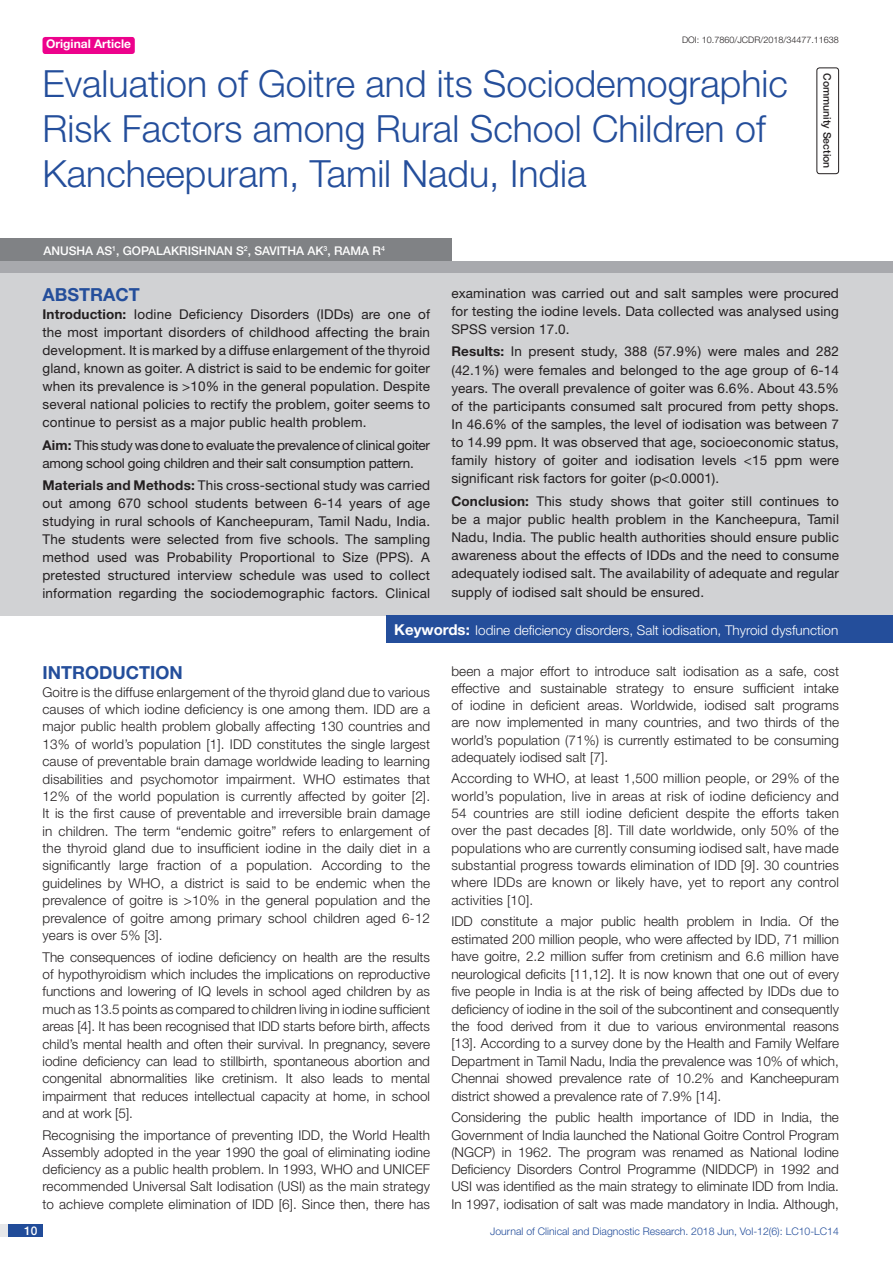
<style>
.page{position:relative;width:893px;height:1263px;background:#fff}
.page>*{position:absolute;margin:0;border:0;box-sizing:border-box;transform-origin:0 0}
.t1{font:300 37.5px/45px "Helvetica Neue";color:#244e9b}
.Heading{font:700 18px "Helvetica Neue";color:#244e9b}
.Abstract_head{font:700 18px "Helvetica Neue";color:#244e9b}
.Body_text{font:300 13.5px/17.4px "Helvetica Neue";letter-spacing:.01em;color:#231f20;text-align:justify}
.Abstract_Text{font:13.5px/18px "Helvetica Neue";letter-spacing:.01em;color:#231f20;text-align:justify}
.Abstract_Text-2{font:13.5px/18px "Helvetica Neue";letter-spacing:-.02em;color:#231f20}
.Key_words{font:300 13.5px "Helvetica Neue";color:#fff}
.Author{font:500 12px "Helvetica Neue";color:#fff}
.t2{font:700 12px "Helvetica Neue";color:#fff}
.t3{font:300 10.5px "Helvetica Neue";color:#244e9b}
.section{font:500 10.5px "Helvetica Neue";color:#231f20}
.DOI{font:300 9px "Helvetica Neue";color:#231f20}
.s1{font-weight:700}
.s2{font-weight:700;font-size:15px}
</style>
<div class="page">
<div style="left:0;top:1224px;width:43px;height:13px;background:#e6e7e9"></div>
<div style="left:8px;top:1224px;width:35px;height:13px;background:#214c99"></div>
<div style="left:43px;top:37px;width:92px;height:17px;background:#ed028c;border-radius:3px"></div>
<div style="left:816px;top:67px;width:23px;height:107px;border:1px solid #231f20;border-radius:3px"></div>
<div style="left:0;top:261px;width:893px;height:12px;background:#a8a9ad"></div>
<div style="left:0;top:238px;width:451px;height:23px;background:#808285"></div>
<div style="left:0;top:273px;width:893px;height:342px;background:#d1d2d4"></div>
<div style="left:386px;top:615px;width:507px;height:28px;background:#244e9b"></div>
<p class="t2" style="left:46px;top:37px;width:87px">Original Article</p>
<p class="DOI" style="left:682px;top:35px;width:158px">DOI: 10.7860/JCDR/2018/34477.11638</p>
<p class="t1" style="left:43px;top:60px;width:747px">Evaluation of Goitre and its Sociodemographic<br>Risk Factors among Rural School Children of<br>Kancheepuram, Tamil Nadu, India</p>
<p class="Author" style="left:43px;top:243px;width:343px">ANUSHA AS<sup>1</sup>, GOPALAKRISHNAN S<sup>2</sup>, SAVITHA AK<sup>3</sup>, RAMA R<sup>4</sup></p>
<p class="section" style="left:834px;top:73px;width:97px;rotate:90deg">COMMUNITY SECTION</p>
<p class="Abstract_head" style="left:43px;top:284px;width:99px">ABSTRACT</p>
<p class="Abstract_Text" style="left:43px;top:305px;width:389px"><span class="s1">Introduction:</span> Iodine Deficiency Disorders (IDDs) are one of the most important disorders of childhood affecting the brain development. It is marked by a diffuse enlargement of the thyroid gland, known as goiter. A district is said to be endemic for goiter when its prevalence is &gt;10% in the general population. Despite several national policies to rectify the problem, goiter seems to continue to persist as a major public health problem.</p>
<p class="Abstract_Text-2" style="left:43px;top:436px;width:389px"><span class="s1">Aim:</span> This study was done to evaluate the prevalence of clinical goiter among school going children and their salt consumption pattern.</p>
<p class="Abstract_Text" style="left:43px;top:476px;width:389px"><span class="s1">Materials and Methods:</span> This cross-sectional study was carried out among 670 school students between 6-14 years of age studying in rural schools of Kancheepuram, Tamil Nadu, India.<br>The students were selected from five schools. The sampling method used was Probability Proportional to Size (PPS). A pretested structured interview schedule was used to collect information regarding the sociodemographic factors. Clinical</p>
<p class="Abstract_Text" style="left:451px;top:284px;width:389px">examination was carried out and salt samples were procured for testing the iodine levels. Data collected was analysed using SPSS version 17.0.</p>
<p class="Abstract_Text" style="left:451px;top:342px;width:389px"><span class="s1">Results:</span> In present study, 388 (57.9%) were males and 282 (42.1%) were females and belonged to the age group of 6-14 years. The overall prevalence of goiter was 6.6%. About 43.5% of the participants consumed salt procured from petty shops.<br>In 46.6% of the samples, the level of iodisation was between 7 to 14.99 ppm. It was observed that age, socioeconomic status, family history of goiter and iodisation levels &lt;15 ppm were significant risk factors for goiter (p&lt;0.0001).</p>
<p class="Abstract_Text" style="left:451px;top:492px;width:389px"><span class="s1">Conclusion:</span> This study shows that goiter still continues to be a major public health problem in the Kancheepura, Tamil Nadu, India. The public health authorities should ensure public awareness about the effects of IDDs and the need to consume adequately iodised salt. The availability of adequate and regular supply of iodised salt should be ensured.</p>
<p class="Key_words" style="left:394px;top:622px;width:446px"><span class="s2">Keywords:</span> Iodine deficiency disorders, Salt iodisation, Thyroid dysfunction</p>
<p class="Heading" style="left:43px;top:662px;width:142px">INTRODUCTION</p>
<p class="Body_text" style="left:43px;top:683px;width:389px">Goitre is the diffuse enlargement of the thyroid gland due to various causes of which iodine deficiency is one among them. IDD are a major public health problem globally affecting 130 countries and 13% of world’s population [1]. IDD constitutes the single largest cause of preventable brain damage worldwide leading to learning disabilities and psychomotor impairment. WHO estimates that 12% of the world population is currently affected by goiter [2].<br>It is the first cause of preventable and irreversible brain damage in children. The term “endemic goitre” refers to enlargement of the thyroid gland due to insufficient iodine in the daily diet in a significantly large fraction of a population. According to the guidelines by WHO, a district is said to be endemic when the prevalence of goitre is &gt;10% in the general population and the prevalence of goitre among primary school children aged 6-12 years is over 5% [3].</p>
<p class="Body_text" style="left:43px;top:948px;width:389px">The consequences of iodine deficiency on health are the results of hypothyroidism which includes the implications on reproductive functions and lowering of IQ levels in school aged children by as much as 13.5 points as compared to children living in iodine sufficient areas [4]. It has been recognised that IDD starts before birth, affects child’s mental health and often their survival. In pregnancy, severe iodine deficiency can lead to stillbirth, spontaneous abortion and congenital abnormalities like cretinism. It also leads to mental impairment that reduces intellectual capacity at home, in school and at work [5].</p>
<p class="Body_text" style="left:43px;top:1126px;width:389px">Recognising the importance of preventing IDD, the World Health Assembly adopted in the year 1990 the goal of eliminating iodine deficiency as a public health problem. In 1993, WHO and UNICEF recommended Universal Salt Iodisation (USI) as the main strategy to achieve complete elimination of IDD [6]. Since then, there has</p>
<p class="Body_text" style="left:451px;top:662px;width:389px">been a major effort to introduce salt iodisation as a safe, cost effective and sustainable strategy to ensure sufficient intake of iodine in deficient areas. Worldwide, iodised salt programs are now implemented in many countries, and two thirds of the world’s population (71%) is currently estimated to be consuming adequately iodised salt [7].</p>
<p class="Body_text" style="left:451px;top:770px;width:389px">According to WHO, at least 1,500 million people, or 29% of the world’s population, live in areas at risk of iodine deficiency and 54 countries are still iodine deficient despite the efforts taken over the past decades [8]. Till date worldwide, only 50% of the populations who are currently consuming iodised salt, have made substantial progress towards elimination of IDD [9]. 30 countries where IDDs are known or likely have, yet to report any control activities [10].</p>
<p class="Body_text" style="left:451px;top:913px;width:389px">IDD constitute a major public health problem in India. Of the estimated 200 million people, who were affected by IDD, 71 million have goitre, 2.2 million suffer from cretinism and 6.6 million have neurological deficits [11,12]. It is now known that one out of every five people in India is at the risk of being affected by IDDs due to deficiency of iodine in the soil of the subcontinent and consequently the food derived from it due to various environmental reasons [13]. According to a survey done by the Health and Family Welfare Department in Tamil Nadu, India the prevalence was 10% of which, Chennai showed prevalence rate of 10.2% and Kancheepuram district showed a prevalence rate of 7.9% [14].</p>
<p class="Body_text" style="left:451px;top:1108px;width:389px">Considering the public health importance of IDD in India, the Government of India launched the National Goitre Control Program (NGCP) in 1962. The program was renamed as National Iodine Deficiency Disorders Control Programme (NIDDCP) in 1992 and USI was identified as the main strategy to eliminate IDD from India.<br>In 1997, iodisation of salt was made mandatory in India. Although,</p>
<p class="Author" style="left:24px;top:1223px;width:15px">10</p>
<p class="t3" style="left:490px;top:1225px;width:350px">Journal of Clinical and Diagnostic Research. 2018 Jun, Vol-12(6): LC10-LC14</p>
</div>
